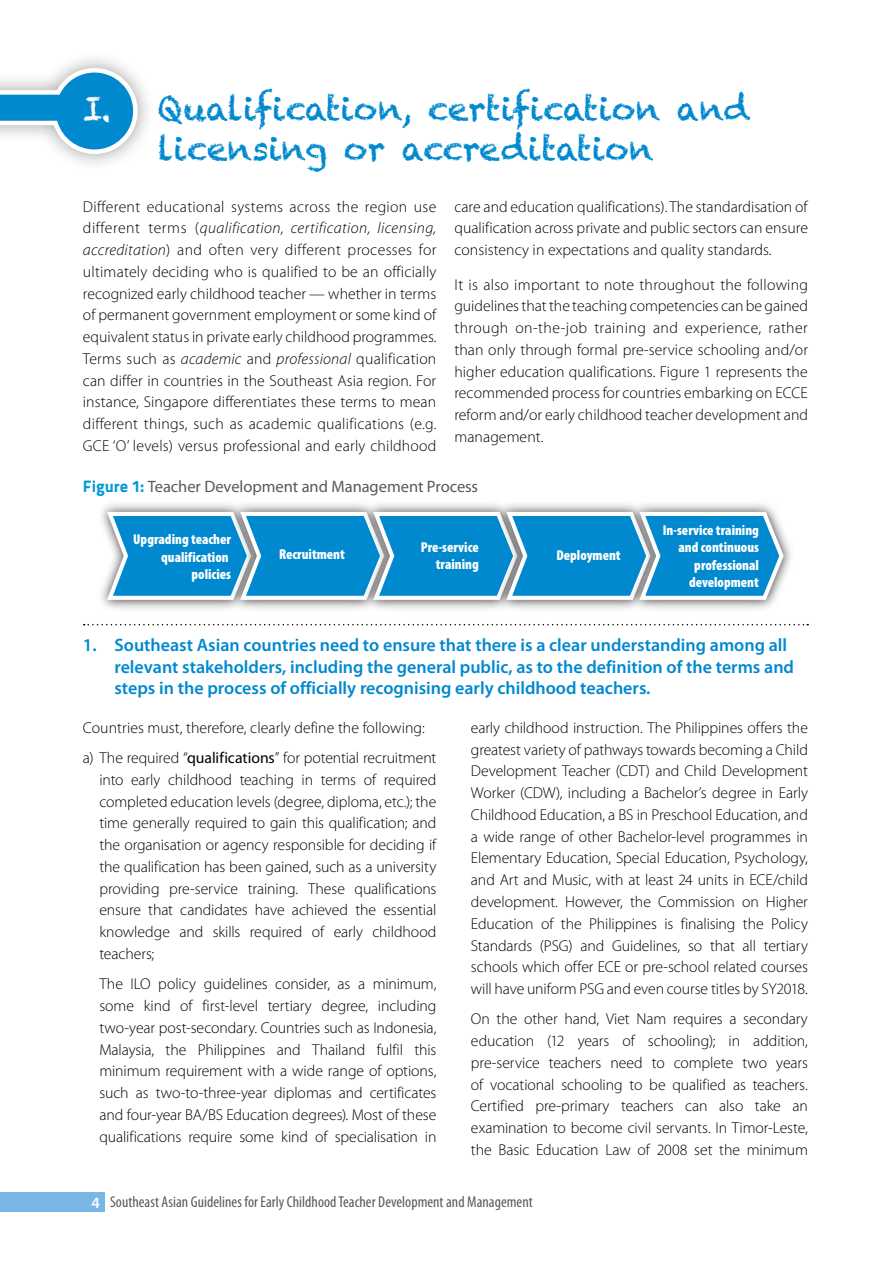
<style>
.page{position:relative;width:893px;height:1263px;background:#fff}
.page>*{position:absolute;margin:0;border:0;box-sizing:border-box;transform-origin:0 0}
.t1{font:33px/39.6px "Chalkduster";color:#0089cf}
.t2{font:600 18px/21.6px "Myriad Pro";color:#0089cf}
.t3{font:16.5px "Myriad Pro";letter-spacing:-.005em;color:#58595b}
.t4{font:300 15.75px/21.8px "Myriad Pro";color:#000;text-align:justify}
.t5{font:condensed 15.75px "Myriad Pro";letter-spacing:.005em;color:#58595b}
.t6{font:900 condensed 14.4px/17.2px "Myriad Pro";color:#fff;text-align:right}
.s1{color:#fff}
.s2{font-style:italic}
.s3{font-family:"Titillium Maps 29 L 999 wt";color:#0099d7}
.s4{font-weight:400}
.s5{font-weight:600;font-stretch:normal;color:#fff}
</style>
<div class="page">
<div style="left:0;top:1192px;width:104px;height:20px;background:#78b7e4"></div>
<div style="left:0;top:50px;width:156px;height:122px;background:#000;opacity:.4"></div>
<svg style="left:0;top:66px;width:140px;height:90px"></svg>
<svg style="left:84px;top:624px;width:724px;height:1px"></svg>
<img style="left:624px;top:503px;width:167px;height:106px">
<svg style="left:104px;top:510px;width:682px;height:93px;background:#379dd1"></svg>
<h1 class="t1" style="left:158px;top:89px;width:593px;text-indent:-75px"><span class="s1">I.</span> Qualification, certification and licensing or accreditation</h1>
<p class="t4" style="left:83px;top:195px;width:355px">Different educational systems across the region use different terms (<span class="s2">qualification, certification, licensing, accreditation</span>) and often very different processes for ultimately deciding who is qualified to be an officially recognized early childhood teacher — whether in terms of permanent government employment or some kind of equivalent status in private early childhood programmes.<br>Terms such as <span class="s2">academic</span> and <span class="s2">professional</span> qualification can differ in countries in the Southeast Asia region. For instance, Singapore differentiates these terms to mean different things, such as academic qualifications (e.g.<br>GCE ‘O’ levels) versus professional and early childhood</p>
<p class="t4" style="left:454px;top:195px;width:355px">care and education qualifications). The standardisation of qualification across private and public sectors can ensure consistency in expectations and quality standards.</p>
<p class="t4" style="left:454px;top:273px;width:355px">It is also important to note throughout the following guidelines that the teaching competencies can be gained through on-the-job training and experience, rather than only through formal pre-service schooling and/or higher education qualifications. Figure 1 represents the recommended process for countries embarking on ECCE reform and/or early childhood teacher development and management.</p>
<p class="t3" style="left:83px;top:476px;width:397px"><span class="s3">Figure 1:</span> Teacher Development and Management Process</p>
<p class="t6" style="left:133px;top:531px;width:99px">Upgrading teacher qualification policies</p>
<p class="t6" style="left:663px;top:521px;width:98px">In-service training and continuous professional development</p>
<p class="t6" style="left:279px;top:546px;width:67px">Recruitment</p>
<p class="t6" style="left:421px;top:538px;width:59px">Pre-service training</p>
<p class="t6" style="left:557px;top:546px;width:66px">Deployment</p>
<p class="t2" style="left:114px;top:634px;width:681px;text-indent:-31px">1. Southeast Asian countries need to ensure that there is a clear understanding among all relevant stakeholders, including the general public, as to the definition of the terms and steps in the process of officially recognising early childhood teachers.</p>
<p class="t4" style="left:83px;top:712px;width:355px;line-height:30.3px">Countries must, therefore, clearly define the following: a) The required “<span class="s4">qualifications</span>” for potential recruitment</p>
<p class="t4" style="left:99px;top:769px;width:339px">into early childhood teaching in terms of required completed education levels (degree, diploma, etc.); the time generally required to gain this qualification; and the organisation or agency responsible for deciding if the qualification has been gained, such as a university providing pre-service training. These qualifications ensure that candidates have achieved the essential knowledge and skills required of early childhood teachers;</p>
<p class="t4" style="left:99px;top:973px;width:339px">The ILO policy guidelines consider, as a minimum, some kind of first-level tertiary degree, including two-year post-secondary. Countries such as Indonesia, Malaysia, the Philippines and Thailand fulfil this minimum requirement with a wide range of options, such as two-to-three-year diplomas and certificates and four-year BA/BS Education degrees). Most of these qualifications require some kind of specialisation in</p>
<p class="t4" style="left:471px;top:717px;width:339px">early childhood instruction. The Philippines offers the greatest variety of pathways towards becoming a Child Development Teacher (CDT) and Child Development Worker (CDW), including a Bachelor’s degree in Early Childhood Education, a BS in Preschool Education, and a wide range of other Bachelor-level programmes in Elementary Education, Special Education, Psychology, and Art and Music, with at least 24 units in ECE/child development. However, the Commission on Higher Education of the Philippines is finalising the Policy Standards (PSG) and Guidelines, so that all tertiary schools which offer ECE or pre-school related courses will have uniform PSG and even course titles by SY2018.</p>
<p class="t4" style="left:471px;top:1008px;width:339px">On the other hand, Viet Nam requires a secondary education (12 years of schooling); in addition, pre-service teachers need to complete two years of vocational schooling to be qualified as teachers.<br>Certified pre-primary teachers can also take an examination to become civil servants. In Timor-Leste, the Basic Education Law of 2008 set the minimum</p>
<p class="t5" style="left:91px;top:1192px;width:443px"><span class="s5">4</span> Southeast Asian Guidelines for Early Childhood Teacher Development and Management</p>
</div>
